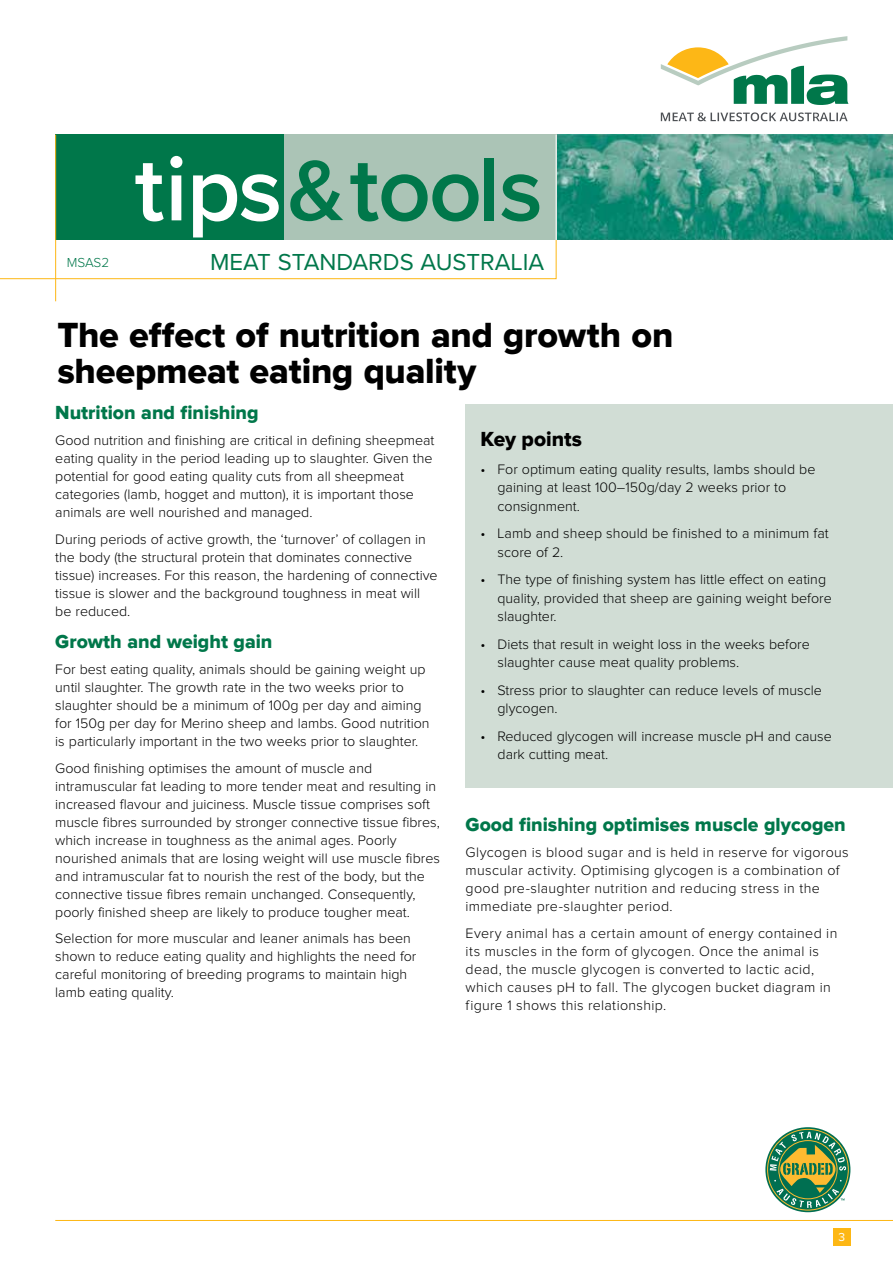
<style>
.page{position:relative;width:893px;height:1263px;background:#fff}
.page>*{position:absolute;margin:0;border:0;box-sizing:border-box;transform-origin:0 0}
.t1{font:600 93px "Proxima Nova";letter-spacing:-.015em;color:#00774a}
.t2{font:36px/36px "Proxima Nova Extrabld";letter-spacing:-.005em;color:#000}
.t3{font:24px "Proxima Nova";color:#00774a}
.t4{font:21px "Proxima Nova Extrabld";color:#000}
.t5{font:19.5px "Proxima Nova Extrabld";color:#00774a}
.t6{font:300 14.25px/18px "Proxima Nova";color:#000}
.t7{font:300 14.25px/18px "Proxima Nova";letter-spacing:.02em;color:#000}
.t8{font:300 14.25px/18px "Proxima Nova";letter-spacing:.025em;color:#000}
.t9{font:300 13.5px "Proxima Nova";letter-spacing:-.005em;color:#00774a}
.t10{font:12px "Proxima Nova";color:#fff}
.s1{color:#fff}
.s2{font-size:88.5px}
</style>
<div class="page">
<div style="left:833px;top:1229px;width:17px;height:17px;background:#fdb714"></div>
<img style="left:557px;top:135px;width:336px;height:105px">
<svg style="left:0;top:240px;width:557px;height:39px"></svg>
<div style="left:55px;top:135px;width:229px;height:105px;background:#00774a"></div>
<div style="left:284px;top:135px;width:272px;height:105px;background:#abc4b6"></div>
<hr style="left:55px;top:135px;width:1px;height:166px;background:#fdb714">
<svg style="left:661px;top:36px;width:187px;height:69px"></svg>
<svg style="left:661px;top:112px;width:187px;height:9px"></svg>
<hr style="left:55px;top:1220px;width:838px;height:1px;background:#fdb714">
<div style="left:466px;top:404px;width:427px;height:383px;background:#d1ddd5"></div>
<svg style="left:767px;top:1128px;width:82px;height:83px"></svg>
<p class="t9" style="left:67px;top:256px;width:44px">MSAS2</p>
<h1 class="t1" style="left:135px;top:120px;width:410px"><span class="s1">tips</span><span class="s2">&amp;</span>tools</h1>
<h3 class="t3" style="left:210px;top:244px;width:336px">MEAT STANDARDS AUSTRALIA</h3>
<h2 class="t2" style="left:57px;top:318px;width:617px">The effect of nutrition and growth on sheepmeat eating quality</h2>
<h3 class="t5" style="left:55px;top:401px;width:205px">Nutrition and finishing</h3>
<p class="t6" style="left:55px;top:432px;width:381px">Good nutrition and finishing are critical in defining sheepmeat eating quality in the period leading up to slaughter. Given the potential for good eating quality cuts from all sheepmeat categories (lamb, hogget and mutton), it is important those animals are well nourished and managed.</p>
<p class="t6" style="left:55px;top:531px;width:384px">During periods of active growth, the ‘turnover’ of collagen in the body (the structural protein that dominates connective tissue) increases. For this reason, the hardening of connective tissue is slower and the background toughness in meat will be reduced.</p>
<h3 class="t5" style="left:55px;top:630px;width:219px">Growth and weight gain</h3>
<p class="t6" style="left:55px;top:661px;width:376px">For best eating quality, animals should be gaining weight up until slaughter. The growth rate in the two weeks prior to slaughter should be a minimum of 100g per day and aiming for 150g per day for Merino sheep and lambs. Good nutrition is particularly important in the two weeks prior to slaughter.</p>
<p class="t6" style="left:55px;top:760px;width:386px">Good finishing optimises the amount of muscle and intramuscular fat leading to more tender meat and resulting in increased flavour and juiciness. Muscle tissue comprises soft muscle fibres surrounded by stronger connective tissue fibres, which increase in toughness as the animal ages. Poorly nourished animals that are losing weight will use muscle fibres and intramuscular fat to nourish the rest of the body, but the connective tissue fibres remain unchanged. Consequently, poorly finished sheep are likely to produce tougher meat.</p>
<p class="t6" style="left:55px;top:930px;width:363px">Selection for more muscular and leaner animals has been shown to reduce eating quality and highlights the need for careful monitoring of breeding programs to maintain high lamb eating quality.</p>
<h3 class="t4" style="left:480px;top:427px;width:103px">Key points</h3>
<p class="t6" style="left:497px;top:460px;width:319px;line-height:18.5px;text-indent:-17px">• For optimum eating quality results, lambs should be gaining at least 100–150g/day 2 weeks prior to consignment.</p>
<p class="t6" style="left:497px;top:525px;width:333px;line-height:18.5px;text-indent:-17px">• Lamb and sheep should be finished to a minimum fat score of 2.</p>
<p class="t6" style="left:497px;top:571px;width:336px;line-height:18.5px;text-indent:-17px">• The type of finishing system has little effect on eating quality, provided that sheep are gaining weight before slaughter.</p>
<p class="t6" style="left:497px;top:635px;width:314px;line-height:18.5px;text-indent:-17px">• Diets that result in weight loss in the weeks before slaughter cause meat quality problems.</p>
<p class="t6" style="left:497px;top:681px;width:326px;line-height:18.5px;text-indent:-17px">• Stress prior to slaughter can reduce levels of muscle glycogen.</p>
<p class="t6" style="left:497px;top:727px;width:336px;line-height:18.5px;text-indent:-17px">• Reduced glycogen will increase muscle pH and cause dark cutting meat.</p>
<h3 class="t5" style="left:466px;top:813px;width:382px">Good finishing optimises muscle glycogen</h3>
<p class="t8" style="left:466px;top:844px;width:385px">Glycogen is blood sugar and is held in reserve for vigorous muscular activity. Optimising glycogen is a combination of good pre-slaughter nutrition and reducing stress in the immediate pre-slaughter period.</p>
<p class="t7" style="left:466px;top:924px;width:373px">Every animal has a certain amount of energy contained in its muscles in the form of glycogen. Once the animal is dead, the muscle glycogen is converted to lactic acid, which causes pH to fall. The glycogen bucket diagram in figure 1 shows this relationship.</p>
<p class="t10" style="left:839px;top:1228px;width:8px">3</p>
</div>
